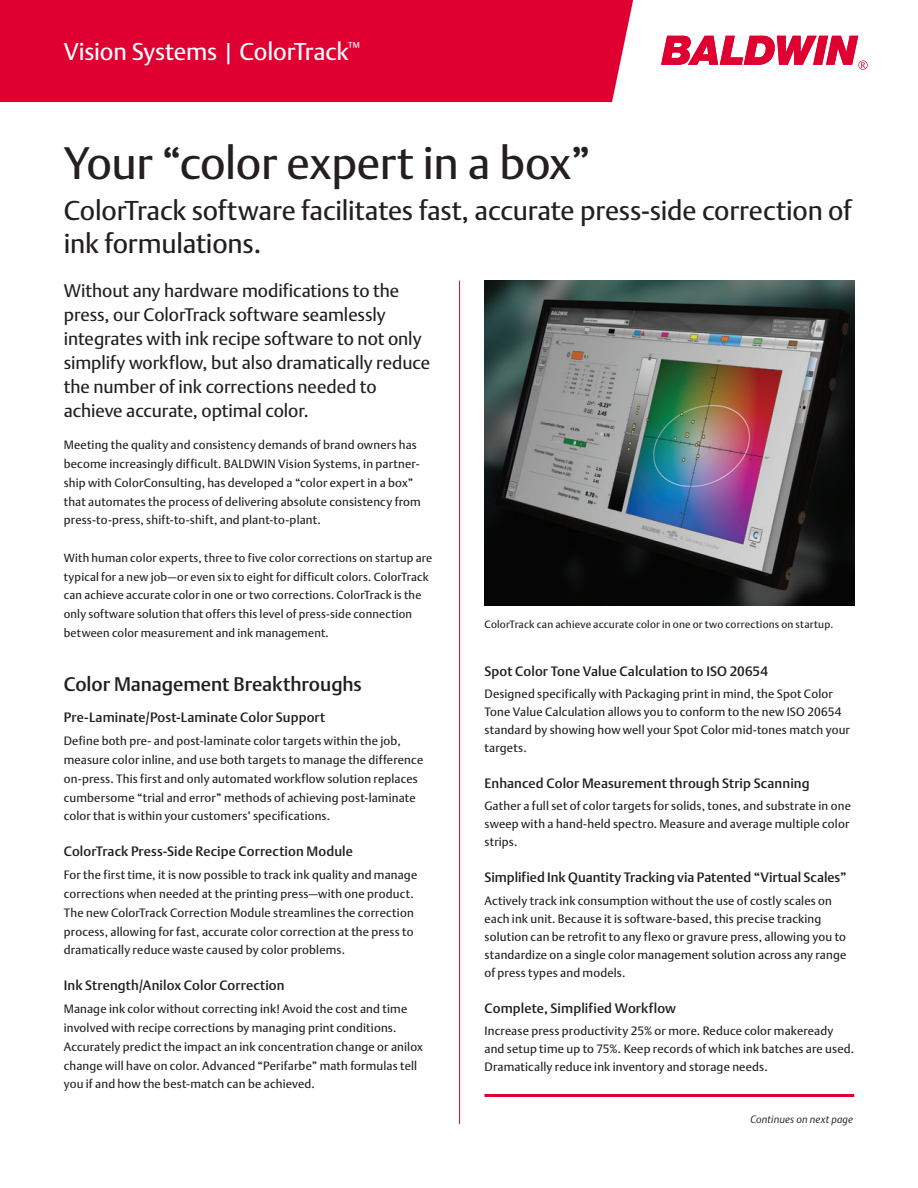
<style>
.page{position:relative;width:918px;height:1188px;background:#fff}
.page>*{position:absolute;margin:0;border:0;box-sizing:border-box;transform-origin:0 0}
.Heading_1{font:45px "DTL Argo T";letter-spacing:-.01em;color:#231f20}
.Heading_2{font:27px/32.4px "DTL Argo T";letter-spacing:-.005em;color:#231f20}
.Header__Publication{font:24px "DTL Argo T";letter-spacing:-.005em;color:#fff}
.Copy{font:500 19.5px "DTL Argo T";letter-spacing:-.005em;color:#231f20}
.Introduction{font:18px/24px "DTL Argo T";letter-spacing:-.005em;color:#231f20}
.Heading_4{font:500 13.5px "DTL Argo T";letter-spacing:.01em;color:#231f20}
.Copy-2{font:12px/18.8px "DTL Argo T";letter-spacing:.015em;color:#231f20}
.Copy-3{font:11.7px/18.8px "DTL Argo T";letter-spacing:.015em;color:#231f20}
.Image_text{font:10.5px "DTL Argo T";letter-spacing:.02em;color:#231f20}
.Referal{font:italic 300 10.5px "DTL Argo T";letter-spacing:.015em;color:#231f20}
.s1{font-weight:300}
</style>
<div class="page">
<div style="left:0;top:0;width:634px;height:102px;background:#df0031"></div>
<svg style="left:661px;top:36px;width:207px;height:34px"></svg>
<hr style="left:459px;top:281px;width:1px;height:843px;background:#df0031">
<hr style="left:485px;top:1094px;width:369px;height:3px;background:#df0031">
<img style="left:485px;top:281px;width:369px;height:325px">
<p class="Header__Publication" style="left:64px;top:37px;width:298px">Vision Systems <span class="s1">|</span> ColorTrack<sup>™</sup></p>
<p class="Heading_1" style="left:64px;top:137px;width:529px">Your “color expert in a box”</p>
<p class="Heading_2" style="left:64px;top:194px;width:790px">ColorTrack software facilitates fast, accurate press-side correction of ink formulations.</p>
<p class="Introduction" style="left:64px;top:278px;width:368px">Without any hardware modifications to the press, our ColorTrack software seamlessly integrates with ink recipe software to not only simplify workflow, but also dramatically reduce</p>
<p class="Introduction" style="left:64px;top:374px;width:314px">the number of ink corrections needed to achieve accurate, optimal color.</p>
<p class="Copy-2" style="left:64px;top:436px;width:359px">Meeting the quality and consistency demands of brand owners has become increasingly difficult. BALDWIN Vision Systems, in partner&shy;ship with ColorConsulting, has developed a “color expert in a box” that automates the process of delivering absolute consistency from press-to-press, shift-to-shift, and plant-to-plant.</p>
<p class="Copy-3" style="left:64px;top:548px;width:370px">With human color experts, three to five color corrections on startup are typical for a new job—or even six to eight for difficult colors. ColorTrack can achieve accurate color in one or two corrections. ColorTrack is the only software solution that offers this level of press-side connection between color measurement and ink management.</p>
<p class="Copy" style="left:64px;top:672px;width:300px">Color Management Breakthroughs</p>
<p class="Heading_4" style="left:64px;top:710px;width:263px">Pre-Laminate/Post-Laminate Color Support</p>
<p class="Copy-2" style="left:64px;top:732px;width:361px">Define both pre- and post-laminate color targets within the job, measure color inline, and use both targets to manage the difference on-press. This first and only automated workflow solution replaces cumbersome “trial and error” methods of achieving post-laminate color that is within your customers’ specifications.</p>
<p class="Heading_4" style="left:64px;top:844px;width:291px">ColorTrack Press-Side Recipe Correction Module</p>
<p class="Copy-2" style="left:64px;top:866px;width:355px">For the first time, it is now possible to track ink quality and manage corrections when needed at the printing press—with one product.<br>The new ColorTrack Correction Module streamlines the correction process, allowing for fast, accurate color correction at the press to dramatically reduce waste caused by color problems.</p>
<p class="Heading_4" style="left:64px;top:978px;width:222px">Ink Strength/Anilox Color Correction</p>
<p class="Copy-2" style="left:64px;top:1000px;width:361px">Manage ink color without correcting ink! Avoid the cost and time involved with recipe corrections by managing print conditions.<br>Accurately predict the impact an ink concentration change or anilox change will have on color. Advanced “Perifarbe” math formulas tell you if and how the best-match can be achieved.</p>
<p class="Image_text" style="left:485px;top:618px;width:350px">ColorTrack can achieve accurate color in one or two corrections on startup.</p>
<p class="Heading_4" style="left:485px;top:663px;width:285px">Spot Color Tone Value Calculation to ISO 20654</p>
<p class="Copy-2" style="left:485px;top:685px;width:367px;line-height:18px">Designed specifically with Packaging print in mind, the Spot Color Tone Value Calculation allows you to conform to the new ISO 20654 standard by showing how well your Spot Color mid-tones match your targets.</p>
<p class="Heading_4" style="left:485px;top:775px;width:327px">Enhanced Color Measurement through Strip Scanning</p>
<p class="Copy-2" style="left:485px;top:797px;width:368px;line-height:18px">Gather a full set of color targets for solids, tones, and substrate in one sweep with a hand-held spectro. Measure and average multiple color strips.</p>
<p class="Heading_4" style="left:485px;top:869px;width:364px">Simplified Ink Quantity Tracking via Patented “Virtual Scales”</p>
<p class="Copy-2" style="left:485px;top:891px;width:363px;line-height:18px">Actively track ink consumption without the use of costly scales on each ink unit. Because it is software-based, this precise tracking solution can be retrofit to any flexo or gravure press, allowing you to standardize on a single color management solution across any range of press types and models.</p>
<p class="Heading_4" style="left:485px;top:1000px;width:193px">Complete, Simplified Workflow</p>
<p class="Copy-2" style="left:485px;top:1021px;width:371px;line-height:18px">Increase press productivity 25% or more. Reduce color makeready and setup time up to 75%. Keep records of which ink batches are used.<br>Dramatically reduce ink inventory and storage needs.</p>
<p class="Referal" style="left:750px;top:1113px;width:104px">Continues on next page</p>
</div>
